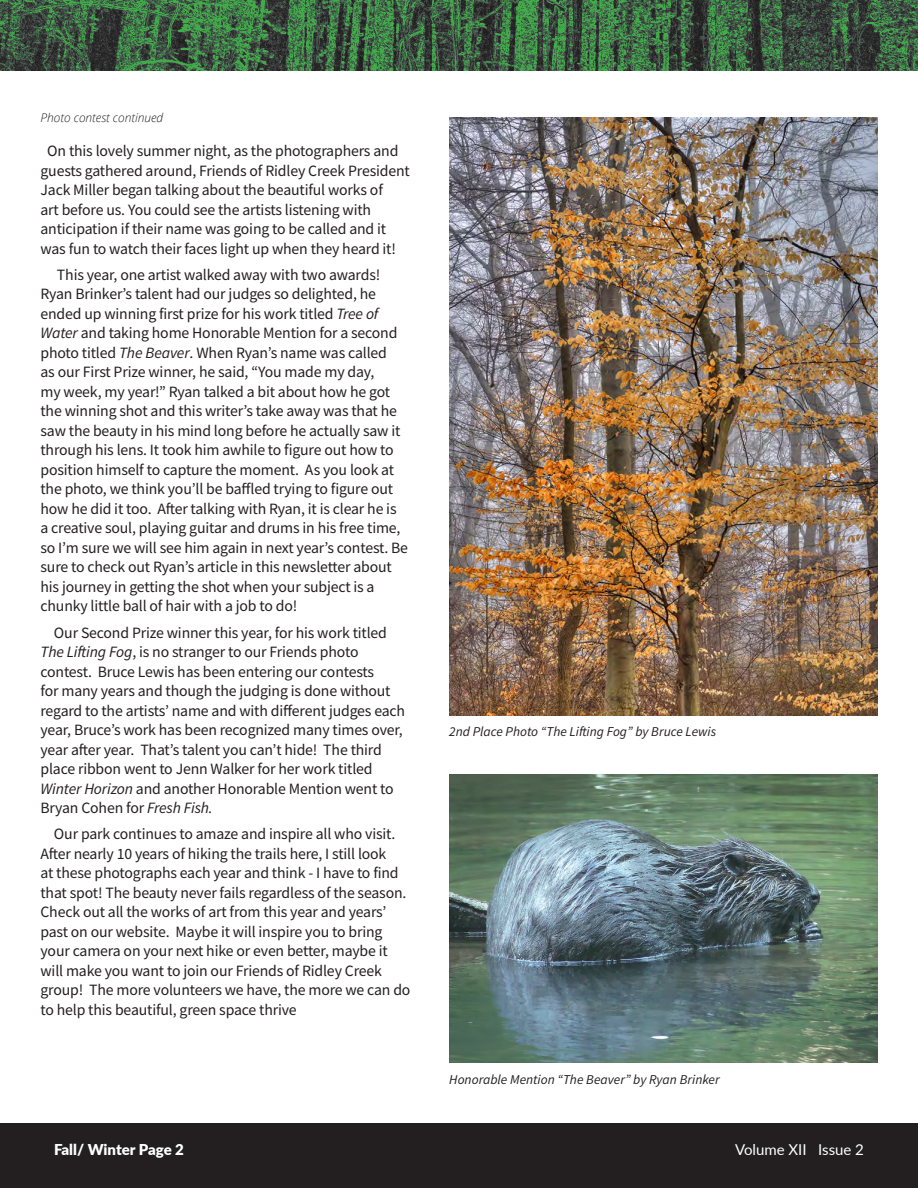
<style>
.page{position:relative;width:918px;height:1188px;background:#fff}
.page>*{position:absolute;margin:0;border:0;box-sizing:border-box;transform-origin:0 0}
.t1{font:15.75px/19.5px "Source Sans Pro";letter-spacing:-.01em;color:#231f20}
.t2{font:900 15px "Lato";letter-spacing:-.005em;color:#fff}
.t3{font:15px "Lato";color:#fff}
.t4{font:italic 13.5px "Source Sans Pro";color:#231f20}
.t5{font:italic 300 12px "Open Sans";color:#231f20}
.s1{font-style:italic}
</style>
<div class="page">
<div style="left:0;top:1123px;width:918px;height:65px;background:#231f20"></div>
<img style="left:0;top:0;width:918px;height:71px">
<img style="left:449px;top:118px;width:428px;height:597px">
<img style="left:449px;top:775px;width:429px;height:288px">
<p class="t5" style="left:40px;top:110px;width:124px">Photo contest continued</p>
<p class="t1" style="left:40px;top:141px;width:371px;text-indent:7px">On this lovely summer night, as the photographers and guests gathered around, Friends of Ridley Creek President Jack Miller began talking about the beautiful works of<br>art before us. You could see the artists listening with anticipation if their name was going to be called and it was fun to watch their faces light up when they heard it!</p>
<p class="t1" style="left:40px;top:265px;width:369px;text-indent:16px">This year, one artist walked away with two awards!<br>Ryan Brinker’s talent had our judges so delighted, he ended up winning first prize for his work titled <span class="s1">Tree of Water</span> and taking home Honorable Mention for a second photo titled <span class="s1">The Beaver</span>. When Ryan’s name was called<br>as our First Prize winner, he said, “You made my day,<br>my week, my year!” Ryan talked a bit about how he got the winning shot and this writer’s take away was that he saw the beauty in his mind long before he actually saw it through his lens. It took him awhile to figure out how to position himself to capture the moment. As you look at the photo, we think you’ll be baffled trying to figure out how he did it too. After talking with Ryan, it is clear he is a creative soul, playing guitar and drums in his free time, so I’m sure we will see him again in next year’s contest. Be sure to check out Ryan’s article in this newsletter about his journey in getting the shot when your subject is a chunky little ball of hair with a job to do!</p>
<p class="t1" style="left:40px;top:622px;width:366px;text-indent:13px">Our Second Prize winner this year, for his work titled <span class="s1">The Lifting Fog</span>, is no stranger to our Friends photo contest. Bruce Lewis has been entering our contests<br>for many years and though the judging is done without regard to the artists’ name and with different judges each year, Bruce’s work has been recognized many times over, year after year. That’s talent you can’t hide! The third place ribbon went to Jenn Walker for her work titled <span class="s1">Winter Horizon</span> and another Honorable Mention went to Bryan Cohen for <span class="s1">Fresh Fish.</span></p>
<p class="t1" style="left:40px;top:824px;width:371px;text-indent:13px">Our park continues to amaze and inspire all who visit.<br>After nearly 10 years of hiking the trails here, I still look<br>at these photographs each year and think - I have to find that spot! The beauty never fails regardless of the season.<br>Check out all the works of art from this year and years’ past on our website. Maybe it will inspire you to bring your camera on your next hike or even better, maybe it will make you want to join our Friends of Ridley Creek group! The more volunteers we have, the more we can do to help this beautiful, green space thrive</p>
<p class="t4" style="left:449px;top:722px;width:268px">2nd Place Photo “The Lifting Fog” by Bruce Lewis</p>
<p class="t4" style="left:449px;top:1071px;width:272px">Honorable Mention “The Beaver” by Ryan Brinker</p>
<p class="t2" style="left:54px;top:1138px;width:131px">Fall/ Winter Page 2</p>
<p class="t3" style="left:735px;top:1138px;width:130px">Volume XII Issue 2</p>
</div>
